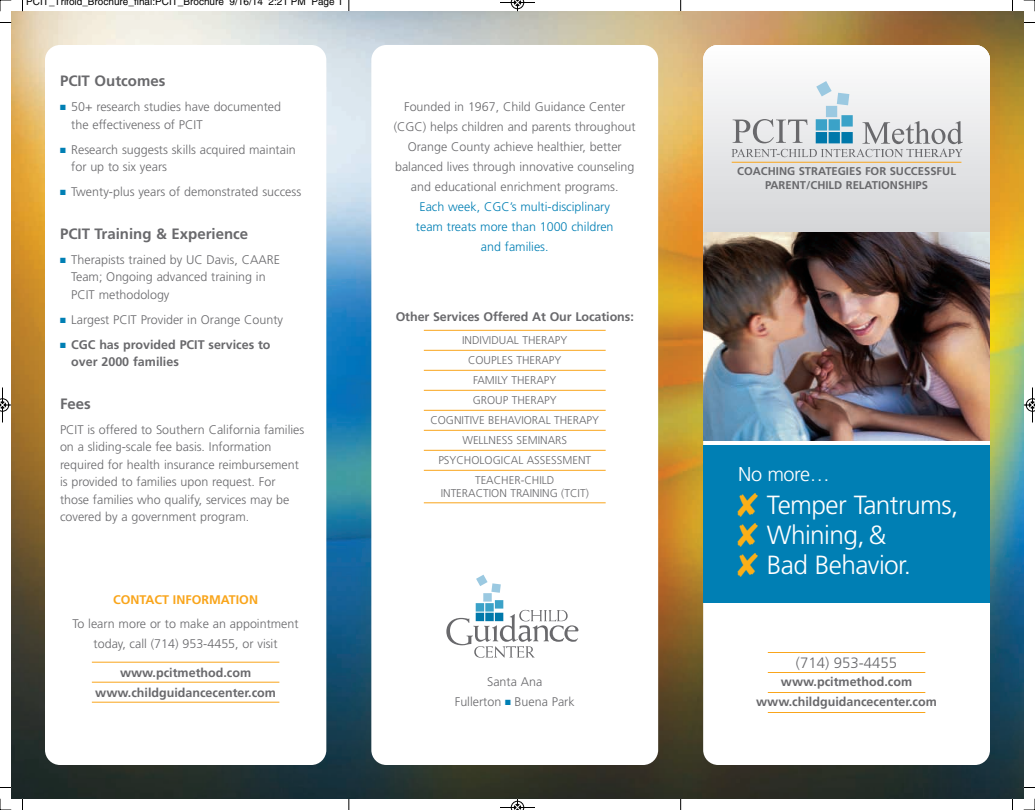
<style>
.page{position:relative;width:1035px;height:810px;background:#fff}
.page>*{position:absolute;margin:0;border:0;box-sizing:border-box;transform-origin:0 0}
.t1{font:300 26.25px/30px "Frutiger";letter-spacing:-.02em;color:#fff}
.t2{font:300 20px "Frutiger";letter-spacing:-.02em;color:#fff}
.t3{font:700 15px "Frutiger";color:#69696c}
.t4{font:300 15px "Frutiger";color:#69696c}
.t5{font:300 12.5px/17.5px "Frutiger";color:#69696c}
.t6{font:700 12.5px/20px "Frutiger";color:#69696c;text-align:center}
.t7{font:300 12.5px/20px "Frutiger";color:#007fb4;text-align:center}
.t8{font:700 12.5px "Frutiger";color:#f9a51b}
.t9{font:300 11.25px/20px "Frutiger";color:#69696c;text-align:center}
.t10{font:700 11.25px/13.5px "Frutiger";color:#69696c;text-align:center}
.t11{font:10px "Helvetica";color:#000}
.s1{color:#007fb4}
.s2{color:#faaf18}
</style>
<div class="page">
<hr style="left:680px;top:0;width:1px;height:810px;background:#000">
<hr style="left:349px;top:0;width:1px;height:810px;background:#000">
<img style="left:11px;top:11px;width:1013px;height:788px">
<div style="left:703px;top:45px;width:287px;height:720px;background:#fff;border-radius:15px"></div>
<div style="left:703px;top:45px;width:287px;height:203px;background:linear-gradient(to bottom,#fefefe,#d1d2d4);border-radius:15px"></div>
<div style="left:45px;top:45px;width:281px;height:720px;background:#fff;border-radius:15px"></div>
<div style="left:371px;top:45px;width:287px;height:720px;background:#fff;border-radius:15px"></div>
<img style="left:703px;top:233px;width:287px;height:208px">
<div style="left:841px;top:115px;width:12px;height:12px;background:#3ba2c8"></div>
<div style="left:826px;top:106px;width:11px;height:11px;background:#9bc9e1"></div>
<svg style="left:816px;top:81px;width:33px;height:24px"></svg>
<svg style="left:731px;top:119px;width:232px;height:40px;background:#c2cbd0"></svg>
<hr style="left:424px;top:330px;width:182px;height:1px;background:#f9a51b">
<hr style="left:424px;top:350px;width:182px;height:1px;background:#f9a51b">
<hr style="left:424px;top:370px;width:182px;height:1px;background:#f9a51b">
<hr style="left:424px;top:390px;width:182px;height:1px;background:#f9a51b">
<hr style="left:424px;top:410px;width:182px;height:1px;background:#f9a51b">
<hr style="left:424px;top:430px;width:182px;height:1px;background:#f9a51b">
<hr style="left:424px;top:450px;width:182px;height:1px;background:#f9a51b">
<hr style="left:424px;top:470px;width:182px;height:1px;background:#f9a51b">
<hr style="left:424px;top:502px;width:182px;height:1px;background:#f9a51b">
<hr style="left:768px;top:672px;width:157px;height:1px;background:#f9a51b">
<hr style="left:768px;top:652px;width:157px;height:1px;background:#f9a51b">
<hr style="left:732px;top:162px;width:229px;height:1px;background:#f9a51b">
<hr style="left:768px;top:692px;width:157px;height:1px;background:#f9a51b">
<hr style="left:768px;top:712px;width:157px;height:1px;background:#f9a51b">
<hr style="left:92px;top:662px;width:187px;height:1px;background:#f9a51b">
<hr style="left:92px;top:682px;width:187px;height:1px;background:#f9a51b">
<hr style="left:92px;top:702px;width:187px;height:1px;background:#f9a51b">
<div style="left:495px;top:600px;width:8px;height:9px;background:#3ba2c8"></div>
<div style="left:485px;top:603px;width:9px;height:9px;background:#3ba2c8"></div>
<div style="left:476px;top:603px;width:8px;height:9px;background:#3ba2c8"></div>
<div style="left:483px;top:593px;width:9px;height:9px;background:#9bc9e1"></div>
<svg style="left:476px;top:575px;width:25px;height:18px"></svg>
<svg style="left:446px;top:610px;width:132px;height:48px"></svg>
<div style="left:703px;top:445px;width:287px;height:158px;background:#007fb4"></div>
<svg style="left:0;top:0;width:11px;height:11px"></svg>
<svg style="left:1024px;top:0;width:11px;height:11px"></svg>
<svg style="left:0;top:799px;width:11px;height:11px"></svg>
<svg style="left:1024px;top:799px;width:11px;height:11px"></svg>
<svg style="left:499px;top:0;width:37px;height:12px"></svg>
<svg style="left:499px;top:798px;width:37px;height:12px"></svg>
<svg style="left:0;top:387px;width:12px;height:36px"></svg>
<svg style="left:1023px;top:387px;width:12px;height:36px"></svg>
<p class="t11" style="left:26px;top:-2px;width:318px">PCIT_Trifold_Brochure_final:PCIT_Brochure 9/16/14 2:21 PM Page 1</p>
<p class="t3" style="left:60px;top:75px;width:107px">PCIT Outcomes</p>
<p class="t5" style="left:71px;top:99px;width:211px;text-indent:-11px"><span class="s1">■</span> 50+ research studies have documented the effectiveness of PCIT</p>
<p class="t5" style="left:71px;top:142px;width:226px;text-indent:-11px"><span class="s1">■</span> Research suggests skills acquired maintain for up to six years</p>
<p class="t5" style="left:60px;top:184px;width:243px"><span class="s1">■</span> Twenty-plus years of demonstrated success</p>
<p class="t3" style="left:60px;top:228px;width:190px">PCIT Training &amp; Experience</p>
<p class="t5" style="left:71px;top:252px;width:210px;text-indent:-11px"><span class="s1">■</span> Therapists trained by UC Davis, CAARE<br>Team; Ongoing advanced training in<br>PCIT methodology</p>
<p class="t5" style="left:60px;top:312px;width:225px"><span class="s1">■</span> Largest PCIT Provider in Orange County</p>
<p class="t6" style="left:71px;top:337px;width:201px;line-height:17.5px;text-align:left;text-indent:-11px"><span class="s1">■</span> CGC has provided PCIT services to over 2000 families</p>
<p class="t3" style="left:60px;top:398px;width:32px">Fees</p>
<p class="t5" style="left:60px;top:422px;width:246px">PCIT is offered to Southern California families on a sliding-scale fee basis. Information required for health insurance reimbursement is provided to families upon request. For those families who qualify, services may be covered by a government program.</p>
<p class="t8" style="left:113px;top:595px;width:146px">CONTACT INFORMATION</p>
<p class="t5" style="left:73px;top:615px;width:228px;line-height:20px;text-align:center">To learn more or to make an appointment today, call (714) 953-4455, or visit</p>
<p class="t6" style="left:95px;top:663px;width:182px">www.pcitmethod.com www.childguidancecenter.com</p>
<p class="t5" style="left:394px;top:97px;width:244px;line-height:20px;text-align:center">Founded in 1967, Child Guidance Center (CGC) helps children and parents throughout Orange County achieve healthier, better balanced lives through innovative counseling and educational enrichment programs.</p>
<p class="t7" style="left:416px;top:197px;width:199px">Each week, CGC’s multi-disciplinary team treats more than 1000 children and families.</p>
<p class="t6" style="left:396px;top:307px;width:240px">Other Services Offered At Our Locations:</p>
<p class="t9" style="left:430px;top:331px;width:170px">INDIVIDUAL THERAPY<br>COUPLES THERAPY<br>FAMILY THERAPY<br>GROUP THERAPY<br>COGNITIVE BEHAVIORAL THERAPY<br>WELLNESS SEMINARS<br>PSYCHOLOGICAL ASSESSMENT<br>TEACHER-CHILD</p>
<p class="t9" style="left:441px;top:484px;width:150px">INTERACTION TRAINING (TCIT)</p>
<p class="t5" style="left:455px;top:673px;width:121px;line-height:20px;text-align:center">Santa Ana<br>Fullerton <span class="s1">■</span> Buena Park</p>
<p class="t10" style="left:737px;top:166px;width:220px">COACHING STRATEGIES FOR SUCCESSFUL<br>PARENT/CHILD RELATIONSHIPS</p>
<h2 class="t2" style="left:738px;top:466px;width:93px">No more…</h2>
<h1 class="t1" style="left:737px;top:491px;width:223px"><span class="s2">✘</span> Temper Tantrums, <span class="s2">✘</span> Whining, &amp;<br><span class="s2">✘</span> Bad Behavior.</h1>
<p class="t4" style="left:796px;top:656px;width:103px">(714) 953-4455</p>
<p class="t6" style="left:756px;top:673px;width:182px">www.pcitmethod.com www.childguidancecenter.com</p>
</div>
